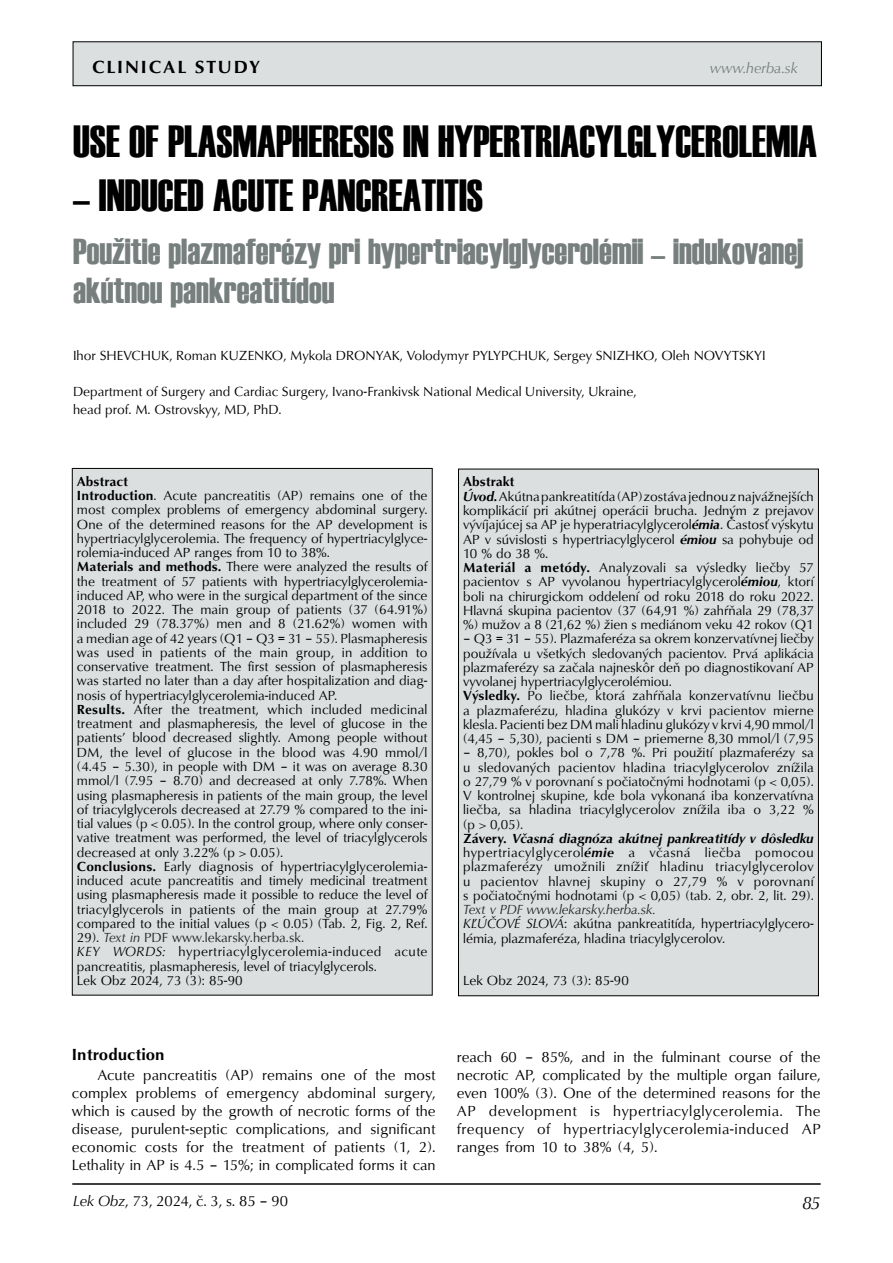
<style>
.page{position:relative;width:893px;height:1263px;background:#fff}
.page>*{position:absolute;margin:0;border:0;box-sizing:border-box;transform-origin:0 0}
.t1{font:45px "Haettenschweiler";color:#000;scale:.95 1}
.t2{font:36px/39px "Haettenschweiler";color:#777e7e}
.t3{font:700 18px "URW Classico TEE";letter-spacing:.1em;color:#000}
.t4{font:italic 18px "URW Classico TEE";color:#000}
.t5{font:700 16.5px "URW Classico TEE";color:#000}
.t6{font:15px/18px "URW Classico TEE";color:#000;text-align:justify}
.t7{font:italic 15px "URW Classico TEE";color:#777e7e}
.t8{font:13.5px/14.2px "URW Classico TEE";color:#000}
.s1{font-weight:700}
.s2{font-style:italic;color:#252525}
.s3{color:#252525}
.s4{font-style:italic}
.s5{font-weight:700;font-style:italic}
</style>
<div class="page">
<div style="left:73px;top:42px;width:748px;height:44px;background:#dcdfe0"></div>
<div style="left:73px;top:41px;width:749px;height:45px;border:1px solid #000"></div>
<hr style="left:72px;top:1183px;width:749px;height:2px;background:#000">
<div style="left:72px;top:468px;width:360px;height:527px;background:#dcdfe0"></div>
<div style="left:458px;top:469px;width:360px;height:527px;background:#dcdfe0"></div>
<h3 class="t3" style="left:92px;top:56px;width:169px">CLINICAL STUDY</h3>
<p class="t7" style="left:710px;top:59px;width:90px">www.herba.sk</p>
<h1 class="t1" style="left:73px;top:111px;width:785px">USE OF PLASMAPHERESIS IN HYPERTRIACYLGLYCEROLEMIA</h1>
<h1 class="t1" style="left:73px;top:165px;width:433px">– INDUCED ACUTE PANCREATITIS</h1>
<h2 class="t2" style="left:73px;top:232px;width:732px">Použitie plazmaferézy pri hypertriacylglycerolémii – indukovanej akútnou pankreatitídou</h2>
<p class="t8" style="left:73px;top:349px;width:694px">Ihor SHEVCHUK, Roman KUZENKO, Mykola DRONYAK, Volodymyr PYLYPCHUK, Sergey SNIZHKO, Oleh NOVYTSKYI</p>
<p class="t8" style="left:73px;top:383px;width:565px;line-height:18px">Department of Surgery and Cardiac Surgery, Ivano-Frankivsk National Medical University, Ukraine, head prof. M. Ostrovskyy, MD, PhD.</p>
<p class="t8" style="left:77px;top:474px;width:352px"><span class="s1">Abstract<br>Introduction</span>. Acute pancreatitis (AP) remains one of the most complex problems of emergency abdominal surgery.<br>One of the determined reasons for the AP development is hypertriacylglycerolemia. The frequency of hypertriacylglyce&shy;rolemia-induced AP ranges from 10 to 38%.<br><span class="s1">Materials and methods.</span> There were analyzed the results of the treatment of 57 patients with hypertriacylglycerolemia&shy;induced AP, who were in the surgical department of the since 2018 to 2022. The main group of patients (37 (64.91%) included 29 (78.37%) men and 8 (21.62%) women with a median age of 42 years (Q1 – Q3 = 31 – 55). Plasmapheresis was used in patients of the main group, in addition to conservative treatment. The first session of plasmapheresis was started no later than a day after hospitalization and diag&shy;nosis of hypertriacylglycerolemia-induced AP.<br><span class="s1">Results.</span> After the treatment, which included medicinal treatment and plasmapheresis, the level of glucose in the patients’ blood decreased slightly. Among people without DM, the level of glucose in the blood was 4.90 mmol/l (4.45 – 5.30), in people with DM – it was on average 8.30 mmol/l (7.95 – 8.70) and decreased at only 7.78%. When using plasmapheresis in patients of the main group, the level of triacylglycerols decreased at 27.79 % compared to the ini&shy;tial values (p &lt; 0.05). In the control group, where only conser&shy;vative treatment was performed, the level of triacylglycerols decreased at only 3.22% (p &gt; 0.05).<br><span class="s1">Conclusions.</span> Early diagnosis of hypertriacylglycerolemia&shy;induced acute pancreatitis and timely medicinal treatment using plasmapheresis made it possible to reduce the level of triacylglycerols in patients of the main group at 27.79% compared to the initial values (p &lt; 0.05) (Tab. 2, Fig. 2, Ref.<br>29). <span class="s2">Text in</span> <span class="s3">PDF www.lekarsky.herba.sk.<br></span><span class="s4">KEY WORDS:</span> hypertriacylglycerolemia-induced acute pancreatitis, plasmapheresis, level of triacylglycerols.<br>Lek Obz 2024, 73 (3): 85-90</p>
<p class="t8" style="left:463px;top:475px;width:352px"><span class="s1">Abstrakt<br></span><span class="s5">Úvod.</span> Akútna pankreatitída (AP) zostáva jednou z najvážnejších komplikácií pri akútnej operácii brucha. Jedným z prejavov vývíjajúcej sa AP je hyperatriacylglycerol<span class="s5">émia</span>. Častosť výskytu AP v súvislosti s hypertriacylglycerol <span class="s5">émiou</span> sa pohybuje od 10 % do 38 %.<br><span class="s1">Materiál a metódy.</span> Analyzovali sa výsledky liečby 57 pacientov s AP vyvolanou hypertriacylglycerol<span class="s5">émiou</span>, ktorí boli na chirurgickom oddelení od roku 2018 do roku 2022.<br>Hlavná skupina pacientov (37 (64,91 %) zahŕňala 29 (78,37 %) mužov a 8 (21,62 %) žien s mediánom veku 42 rokov (Q1</p>
<p class="t8" style="left:463px;top:632px;width:352px">– Q3 = 31 – 55). Plazmaferéza sa okrem konzervatívnej liečby používala u všetkých sledovaných pacientov. Prvá aplikácia plazmaferézy sa začala najneskôr deň po diagnostikovaní AP vyvolanej hypertriacylglycerolémiou.<br><span class="s1">Výsledky.</span> Po liečbe, ktorá zahŕňala konzervatívnu liečbu a plazmaferézu, hladina glukózy v krvi pacientov mierne klesla. Pacienti bez DM mali hladinu glukózy v krvi 4,90 mmol/l (4,45 – 5,30), pacienti s DM – priemerne 8,30 mmol/l (7,95</p>
<p class="t8" style="left:463px;top:746px;width:352px">– 8,70), pokles bol o 7,78 %. Pri použití plazmaferézy sa u sledovaných pacientov hladina triacylglycerolov znížila o 27,79 % v porovnaní s počiatočnými hodnotami (p &lt; 0,05).<br>V kontrolnej skupine, kde bola vykonaná iba konzervatívna liečba, sa hladina triacylglycerolov znížila iba o 3,22 % (p &gt; 0,05).<br><span class="s1">Závery.</span> <span class="s5">Včasná diagnóza akútnej pankreatitídy v dôsledku </span>hypertriacylglycerol<span class="s5">émie</span> a včasná liečba pomocou plazmaferézy umožnili znížiť hladinu triacylglycerolov u pacientov hlavnej skupiny o 27,79 % v porovnaní s počiatočnými hodnotami (p &lt; 0,05) (tab. 2, obr. 2, lit. 29).</p>
<p class="t8" style="left:463px;top:903px;width:352px"><span class="s2">Text v PDF www.lekarsky.herba.sk.<br></span><span class="s4">KĽÚČOVÉ SLOVÁ</span>: akútna pankreatitída, hypertriacylglycero&shy;lémia, plazmaferéza, hladina triacylglycerolov.</p>
<p class="t8" style="left:463px;top:974px;width:167px">Lek Obz 2024, 73 (3): 85-90</p>
<p class="t5" style="left:72px;top:1044px;width:94px">Introduction</p>
<p class="t6" style="left:72px;top:1066px;width:365px;text-indent:26px">Acute pancreatitis (AP) remains one of the most complex problems of emergency abdominal surgery, which is caused by the growth of necrotic forms of the disease, purulent-septic complications, and significant economic costs for the treatment of patients (1, 2).<br>Lethality in AP is 4.5 – 15%; in complicated forms it can</p>
<p class="t6" style="left:73px;top:1192px;width:217px"><span class="s4">Lek Obz</span>, 73, 2024, č. 3, s. 85 – 90</p>
<p class="t6" style="left:457px;top:1048px;width:365px">reach 60 – 85%, and in the fulminant course of the necrotic AP, complicated by the multiple organ failure, even 100% (3). One of the determined reasons for the AP development is hypertriacylglycerolemia. The frequency of hypertriacylglycerolemia-induced AP ranges from 10 to 38% (4, 5).</p>
<h3 class="t4" style="left:803px;top:1191px;width:19px">85</h3>
</div>
